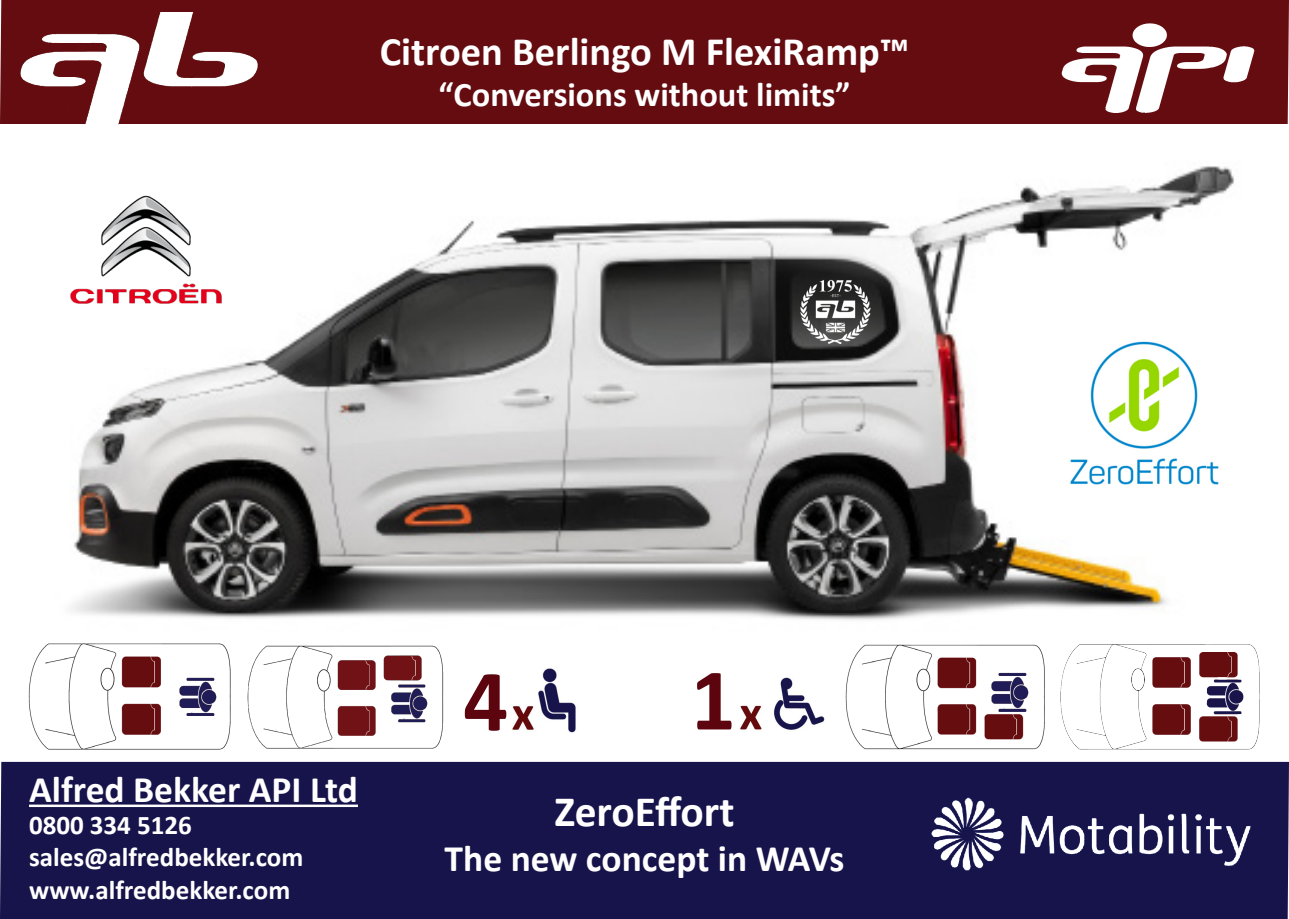
<style>
.page{position:relative;width:1289px;height:919px;background:#fff}
.page>*{position:absolute;margin:0;border:0;box-sizing:border-box;transform-origin:0 0}
.t1{font:700 88.5px "Calibri";color:#5c050e}
.t2{font:700 43.5px "Calibri";color:#fff}
.t3{font:700 40.5px "Calibri";color:#fff}
.t4{font:700 37.5px "Calibri";color:#fff}
.t5{font:700 34.5px "Calibri";color:#fff}
.t6{font:700 27px "Calibri";color:#fff}
</style>
<div class="page">
<img style="left:70px;top:166px;width:1164px;height:454px">
<div style="left:0;top:761px;width:1288px;height:157px;background:#17144b"></div>
<div style="left:0;top:0;width:1288px;height:124px;background:#650c10"></div>
<img style="left:1060px;top:333px;width:169px;height:158px">
<hr style="left:29px;top:804px;width:329px;height:3px;background:#fff">
<img style="left:921px;top:769px;width:338px;height:129px">
<img style="left:70px;top:179px;width:166px;height:141px">
<img style="left:1042px;top:12px;width:234px;height:112px">
<img style="left:13px;top:13px;width:252px;height:111px">
<img style="left:247px;top:645px;width:197px;height:104px">
<img style="left:1060px;top:644px;width:200px;height:106px">
<img style="left:845px;top:644px;width:200px;height:106px">
<img style="left:988px;top:671px;width:42px;height:41px">
<img style="left:28px;top:643px;width:203px;height:107px">
<img style="left:176px;top:676px;width:42px;height:41px">
<img style="left:512px;top:668px;width:313px;height:65px">
<div style="left:687px;top:651px;width:51px;height:89px;background:#fff"></div>
<img style="left:800px;top:273px;width:70px;height:70px">
<p class="t3" style="left:380px;top:25px;width:531px">Citroen Berlingo M FlexiRamp™</p>
<p class="t5" style="left:438px;top:72px;width:413px">“Conversions without limits”</p>
<p class="t4" style="left:29px;top:765px;width:330px">Alfred Bekker API Ltd</p>
<p class="t6" style="left:29px;top:807px;width:164px">0800 334 5126</p>
<p class="t6" style="left:29px;top:840px;width:276px">sales@alfredbekker.com</p>
<p class="t6" style="left:29px;top:872px;width:263px">www.alfredbekker.com</p>
<p class="t1" style="left:463px;top:644px;width:46px">4</p>
<p class="t1" style="left:690px;top:643px;width:46px">1</p>
<p class="t2" style="left:554px;top:784px;width:181px">ZeroEffort</p>
<p class="t4" style="left:444px;top:834px;width:401px">The new concept in WAVs</p>
</div>
